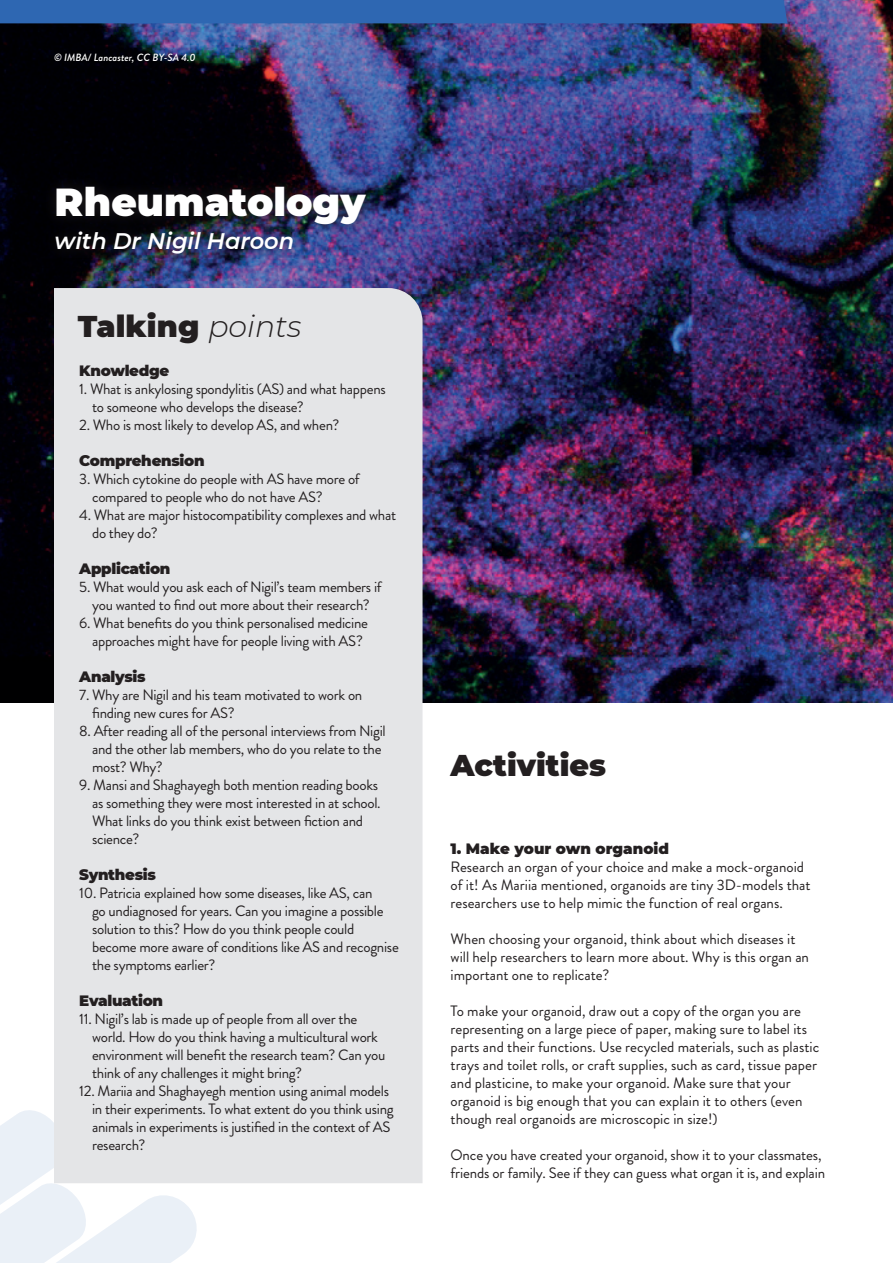
<style>
.page{position:relative;width:893px;height:1263px;background:#fff}
.page>*{position:absolute;margin:0;border:0;box-sizing:border-box;transform-origin:0 0}
.t1{font:900 39px "Montserrat";color:#fff}
.t2{font:900 30px "Montserrat";color:#231f20}
.t3{font:italic 600 22.5px "Montserrat";color:#fff}
.t4{font:15px/18px "Brandon Grotesque";letter-spacing:-.02em;color:#231f20}
.t5{font:15px/18px "Brandon Grotesque";color:#231f20}
.t6{font:900 15px "Montserrat";letter-spacing:-.02em;color:#231f20}
.t7{font:900 15px "Montserrat";color:#231f20}
.t8{font:italic 500 10.5px "Brandon Grotesque";color:#fff}
.s1{font-weight:300;font-style:italic}
</style>
<div class="page">
<img style="left:0;top:0;width:893px;height:702px">
<svg style="left:0;top:1110px;width:197px;height:153px"></svg>
<div style="left:0;top:0;width:788px;height:23px;background:#2e67b2"></div>
<div style="left:43px;top:174px;width:336px;height:93px;background:#231f20;opacity:.8"></div>
<div style="left:54px;top:288px;width:369px;height:895px;background:#e4e5e7"></div>
<p class="t8" style="left:54px;top:50px;width:143px">© IMBA/ Lancaster, CC BY-SA 4.0</p>
<p class="t1" style="left:55px;top:173px;width:312px">Rheumatology</p>
<p class="t3" style="left:55px;top:225px;width:241px">with Dr Nigil Haroon</p>
<p class="t2" style="left:78px;top:304px;width:225px">Talking <span class="s1">points</span></p>
<p class="t6" style="left:79px;top:359px;width:91px">Knowledge</p>
<p class="t4" style="left:79px;top:380px;width:308px">1. What is ankylosing spondylitis (AS) and what happens</p>
<p class="t4" style="left:92px;top:398px;width:213px">to someone who develops the disease?</p>
<p class="t4" style="left:79px;top:416px;width:261px">2. Who is most likely to develop AS, and when?</p>
<p class="t6" style="left:79px;top:449px;width:127px">Comprehension</p>
<p class="t4" style="left:79px;top:470px;width:282px">3. Which cytokine do people with AS have more of</p>
<p class="t4" style="left:92px;top:488px;width:232px">compared to people who do not have AS?</p>
<p class="t4" style="left:79px;top:506px;width:318px">4. What are major histocompatibility complexes and what</p>
<p class="t4" style="left:92px;top:524px;width:67px">do they do?</p>
<p class="t6" style="left:79px;top:557px;width:93px">Application</p>
<p class="t4" style="left:79px;top:578px;width:304px">5. What would you ask each of Nigil’s team members if</p>
<p class="t4" style="left:92px;top:596px;width:279px">you wanted to find out more about their research?</p>
<p class="t4" style="left:79px;top:614px;width:290px">6. What benefits do you think personalised medicine</p>
<p class="t4" style="left:92px;top:632px;width:272px">approaches might have for people living with AS?</p>
<p class="t6" style="left:79px;top:665px;width:68px">Analysis</p>
<p class="t4" style="left:79px;top:686px;width:285px">7. Why are Nigil and his team motivated to work on</p>
<p class="t4" style="left:92px;top:704px;width:144px">finding new cures for AS?</p>
<p class="t4" style="left:79px;top:722px;width:308px">8. After reading all of the personal interviews from Nigil</p>
<p class="t4" style="left:92px;top:740px;width:291px">and the other lab members, who do you relate to the most? Why?</p>
<p class="t4" style="left:79px;top:776px;width:300px">9. Mansi and Shaghayegh both mention reading books</p>
<p class="t4" style="left:92px;top:794px;width:290px">as something they were most interested in at school.<br>What links do you think exist between fiction and science?</p>
<p class="t6" style="left:79px;top:863px;width:78px">Synthesis</p>
<p class="t4" style="left:79px;top:884px;width:295px">10. Patricia explained how some diseases, like AS, can</p>
<p class="t4" style="left:92px;top:902px;width:308px">go undiagnosed for years. Can you imagine a possible solution to this? How do you think people could become more aware of conditions like AS and recognise the symptoms earlier?</p>
<p class="t6" style="left:79px;top:989px;width:85px">Evaluation</p>
<p class="t4" style="left:79px;top:1010px;width:280px">11. Nigil’s lab is made up of people from all over the</p>
<p class="t4" style="left:92px;top:1028px;width:295px">world. How do you think having a multicultural work environment will benefit the research team? Can you think of any challenges it might bring?</p>
<p class="t4" style="left:79px;top:1082px;width:311px">12. Mariia and Shaghayegh mention using animal models</p>
<p class="t4" style="left:92px;top:1100px;width:303px">in their experiments. To what extent do you think using animals in experiments is justified in the context of AS research?</p>
<p class="t2" style="left:450px;top:743px;width:157px">Activities</p>
<p class="t7" style="left:451px;top:838px;width:220px">1. Make your own organoid</p>
<p class="t5" style="left:451px;top:858px;width:362px">Research an organ of your choice and make a mock-organoid of it! As Mariia mentioned, organoids are tiny 3D-models that researchers use to help mimic the function of real organs.</p>
<p class="t5" style="left:451px;top:930px;width:360px">When choosing your organoid, think about which diseases it will help researchers to learn more about. Why is this organ an important one to replicate?</p>
<p class="t5" style="left:451px;top:1002px;width:370px">To make your organoid, draw out a copy of the organ you are representing on a large piece of paper, making sure to label its parts and their functions. Use recycled materials, such as plastic trays and toilet rolls, or craft supplies, such as card, tissue paper and plasticine, to make your organoid. Make sure that your organoid is big enough that you can explain it to others (even though real organoids are microscopic in size!)</p>
<p class="t4" style="left:451px;top:1146px;width:376px">Once you have created your organoid, show it to your classmates, friends or family. See if they can guess what organ it is, and explain</p>
</div>
